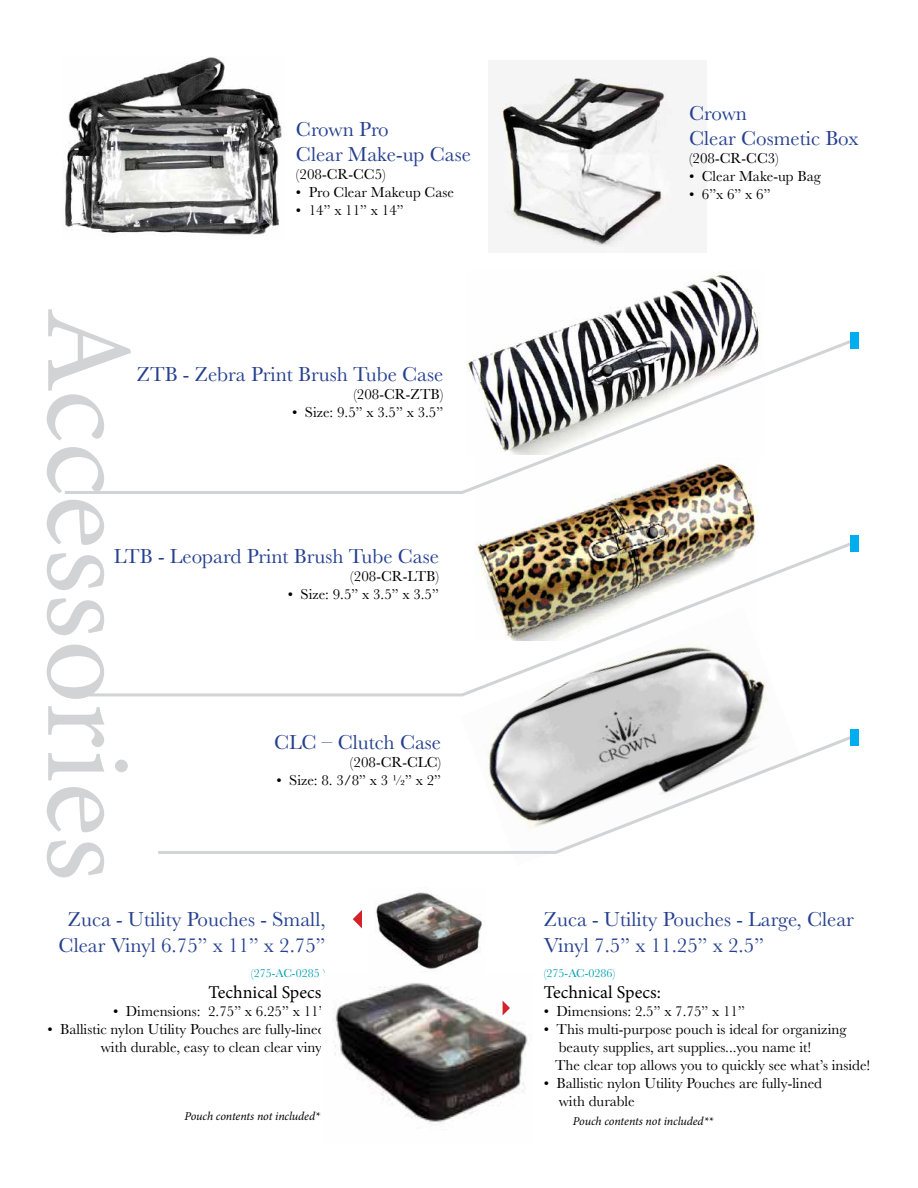
<style>
.page{position:relative;width:918px;height:1188px;background:#fff}
.page>*{position:absolute;margin:0;border:0;box-sizing:border-box;transform-origin:0 0}
.t1{font:124.65px "Minion Pro";color:#d1d3d4}
.t2{font:21px/25.2px "Baskerville";color:#25408f}
.t3{font:18px "Minion Pro";color:#000}
.t4{font:15px/18px "Baskerville";color:#000}
.t5{font:italic 12px "Minion Pro";letter-spacing:-.01em;color:#000}
.t6{font:12px "Baskerville";color:#00a0af}
</style>
<div class="page">
<img style="left:497px;top:495px;width:262px;height:45px">
<img style="left:491px;top:698px;width:277px;height:35px">
<img style="left:497px;top:72px;width:176px;height:175px">
<img style="left:65px;top:57px;width:217px;height:179px">
<img style="left:538px;top:271px;width:223px;height:66px">
<img style="left:333px;top:983px;width:195px;height:139px">
<img style="left:376px;top:892px;width:106px;height:77px">
<svg style="left:353px;top:910px;width:9px;height:18px"></svg>
<svg style="left:503px;top:1001px;width:7px;height:14px"></svg>
<svg style="left:65px;top:337px;width:785px;height:158px"></svg>
<svg style="left:65px;top:540px;width:785px;height:158px"></svg>
<svg style="left:158px;top:733px;width:692px;height:121px"></svg>
<div style="left:850px;top:333px;width:9px;height:16px;background:#00aeef"></div>
<div style="left:850px;top:536px;width:9px;height:16px;background:#00aeef"></div>
<div style="left:850px;top:730px;width:9px;height:16px;background:#00aeef"></div>
<h2 class="t2" style="left:296px;top:117px;width:177px">Crown Pro<br>Clear Make-up Case</h2>
<p class="t4" style="left:296px;top:165px;width:91px">(208-CR-CC5)</p>
<p class="t4" style="left:296px;top:183px;width:160px">• Pro Clear Makeup Case</p>
<p class="t4" style="left:296px;top:201px;width:109px">• 14” x 11” x 14”</p>
<h1 class="t1" style="left:171px;top:307px;width:576px;rotate:90deg">Accessories</h1>
<h2 class="t2" style="left:137px;top:362px;width:308px">ZTB - Zebra Print Brush Tube Case</h2>
<p class="t4" style="left:353px;top:386px;width:92px">(208-CR-ZTB)</p>
<p class="t4" style="left:292px;top:404px;width:153px">• Size: 9.5” x 3.5” x 3.5”</p>
<h2 class="t2" style="left:114px;top:544px;width:327px">LTB - Leopard Print Brush Tube Case</h2>
<p class="t4" style="left:350px;top:567px;width:90px">(208-CR-LTB)</p>
<p class="t4" style="left:288px;top:585px;width:153px">• Size: 9.5” x 3.5” x 3.5”</p>
<h2 class="t2" style="left:274px;top:729px;width:169px">CLC – Clutch Case</h2>
<p class="t4" style="left:350px;top:753px;width:93px">(208-CR-CLC)</p>
<p class="t4" style="left:276px;top:771px;width:166px">• Size: 8. 3/8” x 3 ½” x 2”</p>
<h2 class="t2" style="left:59px;top:907px;width:269px;text-align:center">Zuca - Utility Pouches - Small,<br>Clear Vinyl 6.75” x 11” x 2.75”</h2>
<p class="t6" style="left:251px;top:965px;width:76px">(275-AC-0285 )</p>
<p class="t3" style="left:209px;top:981px;width:119px">Technical Specs:</p>
<p class="t4" style="left:113px;top:1003px;width:214px">• Dimensions: 2.75” x 6.25” x 11”</p>
<p class="t4" style="left:47px;top:1021px;width:280px;text-align:right">• Ballistic nylon Utility Pouches are fully-lined with durable, easy to clean clear vinyl</p>
<p class="t5" style="left:184px;top:1108px;width:142px">Pouch contents not included**</p>
<h2 class="t2" style="left:689px;top:101px;width:171px">Crown<br>Clear Cosmetic Box</h2>
<p class="t4" style="left:689px;top:150px;width:91px">(208-CR-CC3)</p>
<p class="t4" style="left:689px;top:168px;width:133px">• Clear Make-up Bag</p>
<p class="t4" style="left:689px;top:186px;width:83px">• 6”x 6” x 6”</p>
<h2 class="t2" style="left:544px;top:907px;width:312px">Zuca - Utility Pouches - Large, Clear<br>Vinyl 7.5” x 11.25” x 2.5”</h2>
<p class="t6" style="left:544px;top:965px;width:73px">(275-AC-0286)</p>
<p class="t3" style="left:544px;top:981px;width:119px">Technical Specs:</p>
<p class="t4" style="left:544px;top:1003px;width:203px">• Dimensions: 2.5” x 7.75” x 11”</p>
<p class="t4" style="left:555px;top:1021px;width:317px;text-indent:-11px">• This multi-purpose pouch is ideal for organizing beauty supplies, art supplies...you name it!<br>The clear top allows you to quickly see what’s inside!</p>
<p class="t4" style="left:559px;top:1075px;width:265px;text-indent:-15px">• Ballistic nylon Utility Pouches are fully-lined with durable</p>
<p class="t5" style="left:573px;top:1113px;width:142px">Pouch contents not included**</p>
</div>
